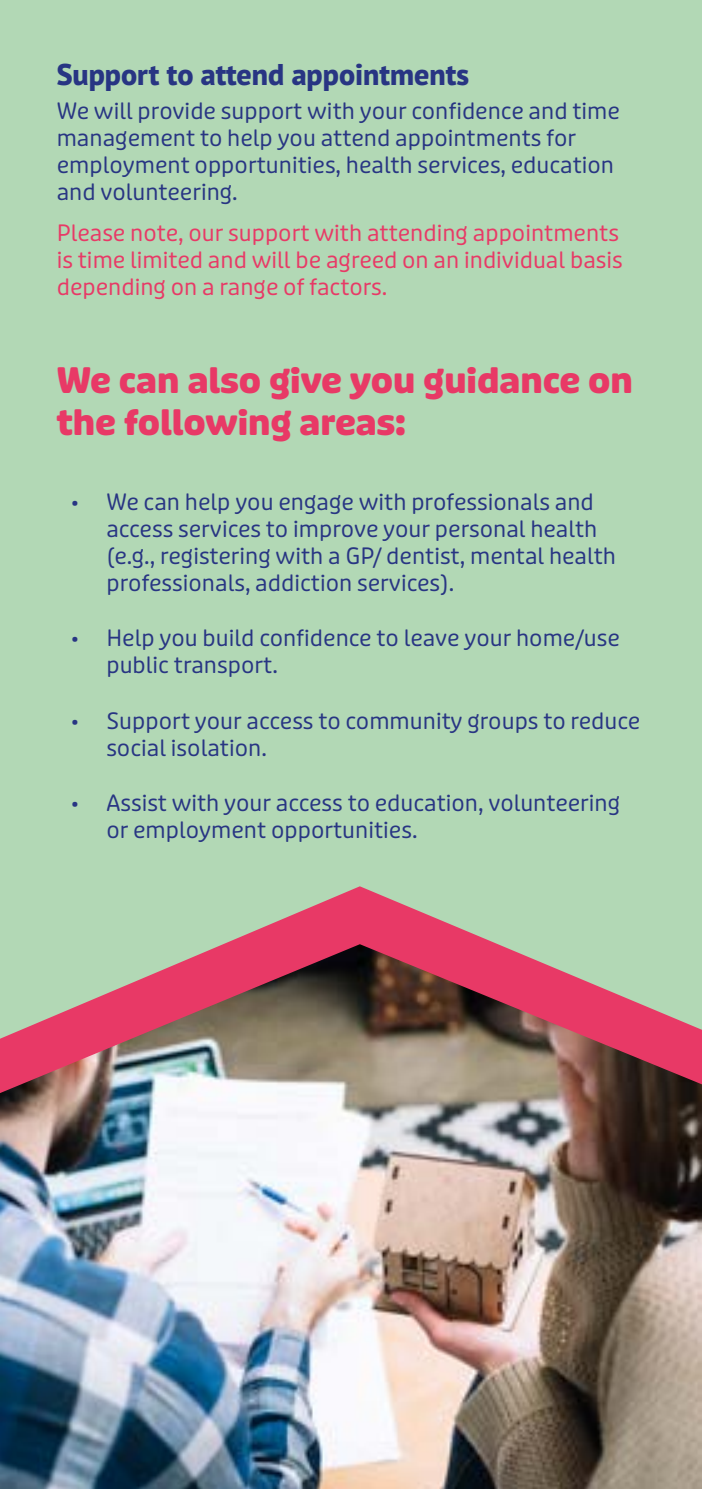
<style>
.page{position:relative;width:702px;height:1489px;background:#fff}
.page>*{position:absolute;margin:0;border:0;box-sizing:border-box;transform-origin:0 0}
.t1{font:700 expanded 35px/42px "Puffin Display Soft";color:#e83966}
.t2{font:800 30px "PT Sans Pro";color:#283583}
.t3{font:22.5px/27px "Puffin Display Soft";color:#283583}
.t4{font:22.5px/27px "Puffin Display Soft";color:#e83966}
</style>
<div class="page">
<div style="left:0;top:0;width:702px;height:1488px;background:#b2d8b5"></div>
<svg style="left:224px;top:886px;width:273px;height:58px"></svg>
<img style="left:0;top:944px;width:702px;height:544px">
<h1 class="t2" style="left:57px;top:54px;width:414px">Support to attend appointments</h1>
<p class="t3" style="left:57px;top:98px;width:564px">We will provide support with your confidence and time management to help you attend appointments for employment opportunities, health services, education and volunteering.</p>
<p class="t4" style="left:57px;top:220px;width:567px">Please note, our support with attending appointments is time limited and will be agreed on an individual basis depending on a range of factors.</p>
<h1 class="t1" style="left:57px;top:360px;width:577px">We can also give you guidance on the following areas:</h1>
<p class="t3" style="left:106px;top:489px;width:511px;text-indent:-35px">• We can help you engage with professionals and access services to improve your personal health (e.g., registering with a GP/ dentist, mental health professionals, addiction services).</p>
<p class="t3" style="left:106px;top:625px;width:515px;text-indent:-35px">• Help you build confidence to leave your home/use public transport.</p>
<p class="t3" style="left:106px;top:707px;width:535px;text-indent:-35px">• Support your access to community groups to reduce social isolation.</p>
<p class="t3" style="left:106px;top:790px;width:515px;text-indent:-35px">• Assist with your access to education, volunteering or employment opportunities.</p>
</div>
